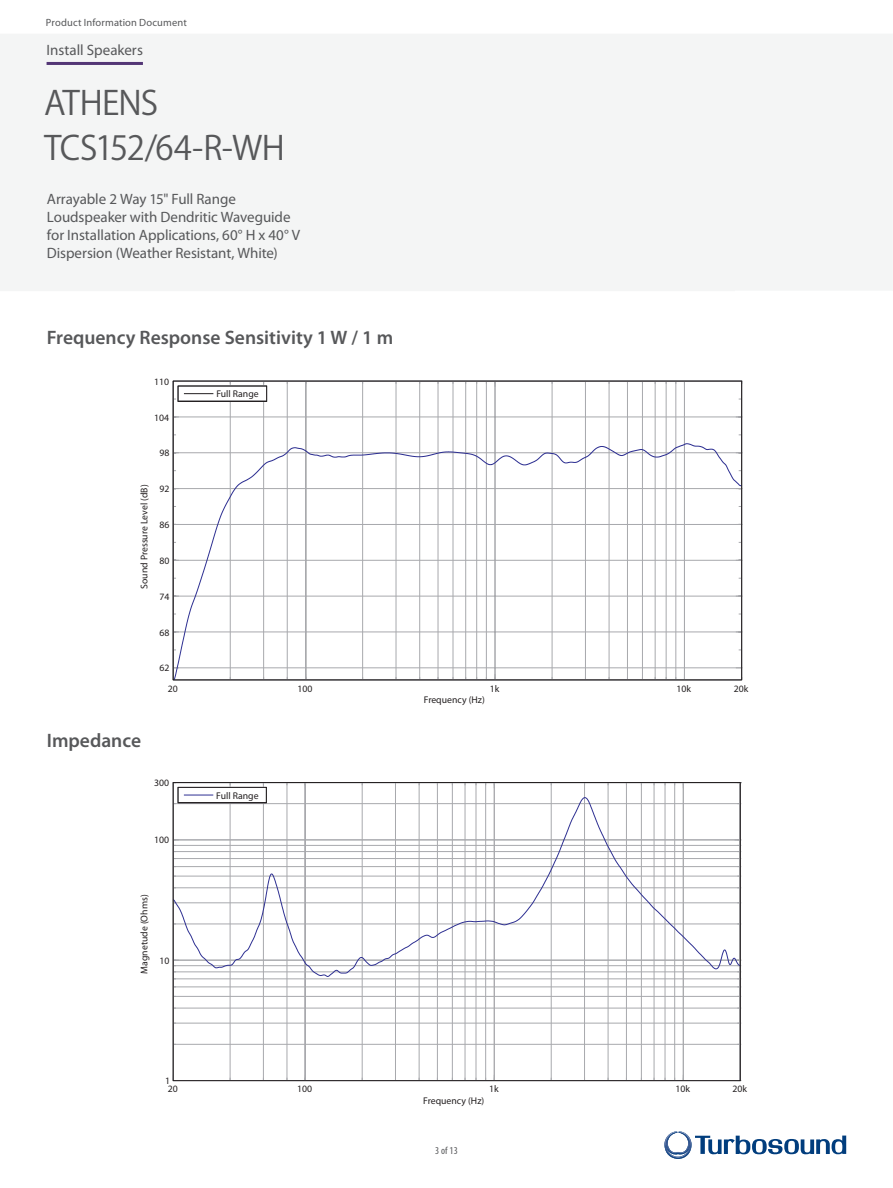
<style>
.page{position:relative;width:893px;height:1188px;background:#fff}
.page>*{position:absolute;margin:0;border:0;box-sizing:border-box;transform-origin:0 0}
.t1{font:33px/44.8px "Koz Go Pro Regular 90 pv RKSJ H";letter-spacing:-.03em;color:#57585a}
.t2{font:600 19.5px "Myriad Pro";color:#57585a}
.t3{font:15px/18px "Myriad Pro";letter-spacing:-.005em;color:#57585a}
.t4{font:10.5px "Myriad Pro";letter-spacing:.015em;color:#57585a}
.t5{font:condensed 10.5px "Myriad Pro";color:#57585a}
.t6{font:9.75px "Myriad Pro";color:#231f20}
</style>
<div class="page">
<svg style="left:664px;top:1131px;width:182px;height:28px"></svg>
<hr style="left:47px;top:62px;width:96px;height:3px;background:#533676">
<svg style="left:175px;top:383px;width:565px;height:60px"></svg>
<hr style="left:230px;top:381px;width:1px;height:299px;background:#a8a9ad">
<hr style="left:263px;top:381px;width:1px;height:299px;background:#a8a9ad">
<hr style="left:287px;top:381px;width:1px;height:299px;background:#a8a9ad">
<hr style="left:305px;top:381px;width:1px;height:299px;background:#a8a9ad">
<hr style="left:362px;top:381px;width:1px;height:299px;background:#a8a9ad">
<hr style="left:396px;top:381px;width:1px;height:299px;background:#a8a9ad">
<hr style="left:419px;top:381px;width:1px;height:299px;background:#a8a9ad">
<hr style="left:438px;top:381px;width:1px;height:299px;background:#a8a9ad">
<hr style="left:453px;top:381px;width:1px;height:299px;background:#a8a9ad">
<hr style="left:465px;top:381px;width:1px;height:299px;background:#a8a9ad">
<hr style="left:476px;top:381px;width:1px;height:299px;background:#a8a9ad">
<hr style="left:486px;top:381px;width:1px;height:299px;background:#a8a9ad">
<hr style="left:495px;top:381px;width:1px;height:299px;background:#a8a9ad">
<hr style="left:552px;top:381px;width:1px;height:299px;background:#a8a9ad">
<hr style="left:585px;top:381px;width:1px;height:299px;background:#a8a9ad">
<hr style="left:609px;top:381px;width:1px;height:299px;background:#a8a9ad">
<hr style="left:627px;top:381px;width:1px;height:299px;background:#a8a9ad">
<hr style="left:642px;top:381px;width:1px;height:299px;background:#a8a9ad">
<hr style="left:655px;top:381px;width:1px;height:299px;background:#a8a9ad">
<hr style="left:666px;top:381px;width:1px;height:299px;background:#a8a9ad">
<hr style="left:676px;top:381px;width:1px;height:299px;background:#a8a9ad">
<hr style="left:684px;top:381px;width:1px;height:299px;background:#a8a9ad">
<svg style="left:736px;top:383px;width:4px;height:4px"></svg>
<svg style="left:173px;top:443px;width:569px;height:238px"></svg>
<svg style="left:173px;top:381px;width:94px;height:20px"></svg>
<div style="left:178px;top:386px;width:89px;height:16px;border:1px solid #231f20"></div>
<hr style="left:230px;top:783px;width:1px;height:298px;background:#a8a9ad">
<hr style="left:263px;top:783px;width:1px;height:298px;background:#a8a9ad">
<hr style="left:287px;top:783px;width:1px;height:298px;background:#a8a9ad">
<hr style="left:305px;top:783px;width:1px;height:298px;background:#a8a9ad">
<hr style="left:362px;top:783px;width:1px;height:298px;background:#a8a9ad">
<hr style="left:395px;top:783px;width:1px;height:298px;background:#a8a9ad">
<hr style="left:419px;top:783px;width:1px;height:298px;background:#a8a9ad">
<hr style="left:437px;top:783px;width:1px;height:298px;background:#a8a9ad">
<hr style="left:452px;top:783px;width:1px;height:298px;background:#a8a9ad">
<hr style="left:465px;top:783px;width:1px;height:298px;background:#a8a9ad">
<hr style="left:476px;top:783px;width:1px;height:298px;background:#a8a9ad">
<hr style="left:485px;top:783px;width:1px;height:298px;background:#a8a9ad">
<hr style="left:494px;top:783px;width:1px;height:298px;background:#a8a9ad">
<hr style="left:551px;top:783px;width:1px;height:298px;background:#a8a9ad">
<hr style="left:584px;top:783px;width:1px;height:298px;background:#a8a9ad">
<hr style="left:608px;top:783px;width:1px;height:298px;background:#a8a9ad">
<hr style="left:626px;top:783px;width:1px;height:298px;background:#a8a9ad">
<hr style="left:641px;top:783px;width:1px;height:298px;background:#a8a9ad">
<hr style="left:654px;top:783px;width:1px;height:298px;background:#a8a9ad">
<hr style="left:665px;top:783px;width:1px;height:298px;background:#a8a9ad">
<hr style="left:674px;top:783px;width:1px;height:298px;background:#a8a9ad">
<hr style="left:683px;top:783px;width:1px;height:298px;background:#a8a9ad">
<hr style="left:173px;top:1044px;width:567px;height:1px;background:#a8a9ad">
<hr style="left:173px;top:1023px;width:567px;height:1px;background:#a8a9ad">
<hr style="left:173px;top:1008px;width:567px;height:1px;background:#a8a9ad">
<hr style="left:173px;top:996px;width:567px;height:1px;background:#a8a9ad">
<hr style="left:173px;top:987px;width:567px;height:1px;background:#a8a9ad">
<hr style="left:173px;top:979px;width:567px;height:1px;background:#a8a9ad">
<hr style="left:740px;top:783px;width:1px;height:298px;background:#a8a9ad">
<svg style="left:172px;top:797px;width:569px;height:181px"></svg>
<svg style="left:173px;top:782px;width:94px;height:22px"></svg>
<div style="left:178px;top:787px;width:89px;height:16px;border:1px solid #231f20"></div>
<p class="t4" style="left:46px;top:18px;width:142px">Product Information Document</p>
<p class="t3" style="left:47px;top:42px;width:98px">Install Speakers</p>
<h1 class="t1" style="left:44px;top:85px;width:243px">ATHENS<br>TCS152/64-R-WH</h1>
<p class="t3" style="left:47px;top:191px;width:255px">Arrayable 2 Way 15" Full Range Loudspeaker with Dendritic Waveguide for Installation Applications, 60° H x 40° V Dispersion (Weather Resistant, White)</p>
<h2 class="t2" style="left:47px;top:330px;width:348px">Frequency Response Sensitivity 1 W / 1 m</h2>
<p class="t6" style="left:154px;top:378px;width:17px">110</p>
<p class="t6" style="left:154px;top:414px;width:17px">104</p>
<p class="t6" style="left:160px;top:449px;width:12px">98</p>
<p class="t6" style="left:140px;top:589px;width:106px;rotate:-90deg">Sound Pressure Level (dB)</p>
<p class="t6" style="left:160px;top:485px;width:12px">92</p>
<p class="t6" style="left:160px;top:521px;width:12px">86</p>
<p class="t6" style="left:160px;top:557px;width:12px">80</p>
<p class="t6" style="left:160px;top:593px;width:12px">74</p>
<p class="t6" style="left:160px;top:629px;width:12px">68</p>
<p class="t6" style="left:160px;top:664px;width:12px">62</p>
<p class="t6" style="left:216px;top:390px;width:44px">Full Range</p>
<p class="t6" style="left:168px;top:685px;width:12px">20</p>
<p class="t6" style="left:297px;top:685px;width:17px">100</p>
<p class="t6" style="left:490px;top:685px;width:11px">1k</p>
<p class="t6" style="left:677px;top:685px;width:16px">10k</p>
<p class="t6" style="left:734px;top:685px;width:16px">20k</p>
<h2 class="t2" style="left:47px;top:733px;width:96px">Impedance</h2>
<p class="t6" style="left:154px;top:779px;width:17px">300</p>
<p class="t6" style="left:154px;top:836px;width:17px">100</p>
<p class="t6" style="left:140px;top:974px;width:80px;rotate:-90deg">Magnetude (Ohms)</p>
<p class="t6" style="left:160px;top:957px;width:12px">10</p>
<p class="t6" style="left:216px;top:792px;width:44px">Full Range</p>
<p class="t6" style="left:424px;top:696px;width:62px">Frequency (Hz)</p>
<p class="t6" style="left:165px;top:1077px;width:7px">1</p>
<p class="t6" style="left:168px;top:1085px;width:12px">20</p>
<p class="t6" style="left:297px;top:1085px;width:17px">100</p>
<p class="t6" style="left:489px;top:1085px;width:11px">1k</p>
<p class="t6" style="left:675px;top:1085px;width:16px">10k</p>
<p class="t6" style="left:732px;top:1085px;width:16px">20k</p>
<p class="t6" style="left:423px;top:1097px;width:63px">Frequency (Hz)</p>
<p class="t5" style="left:435px;top:1147px;width:24px">3 of 13</p>
</div>
